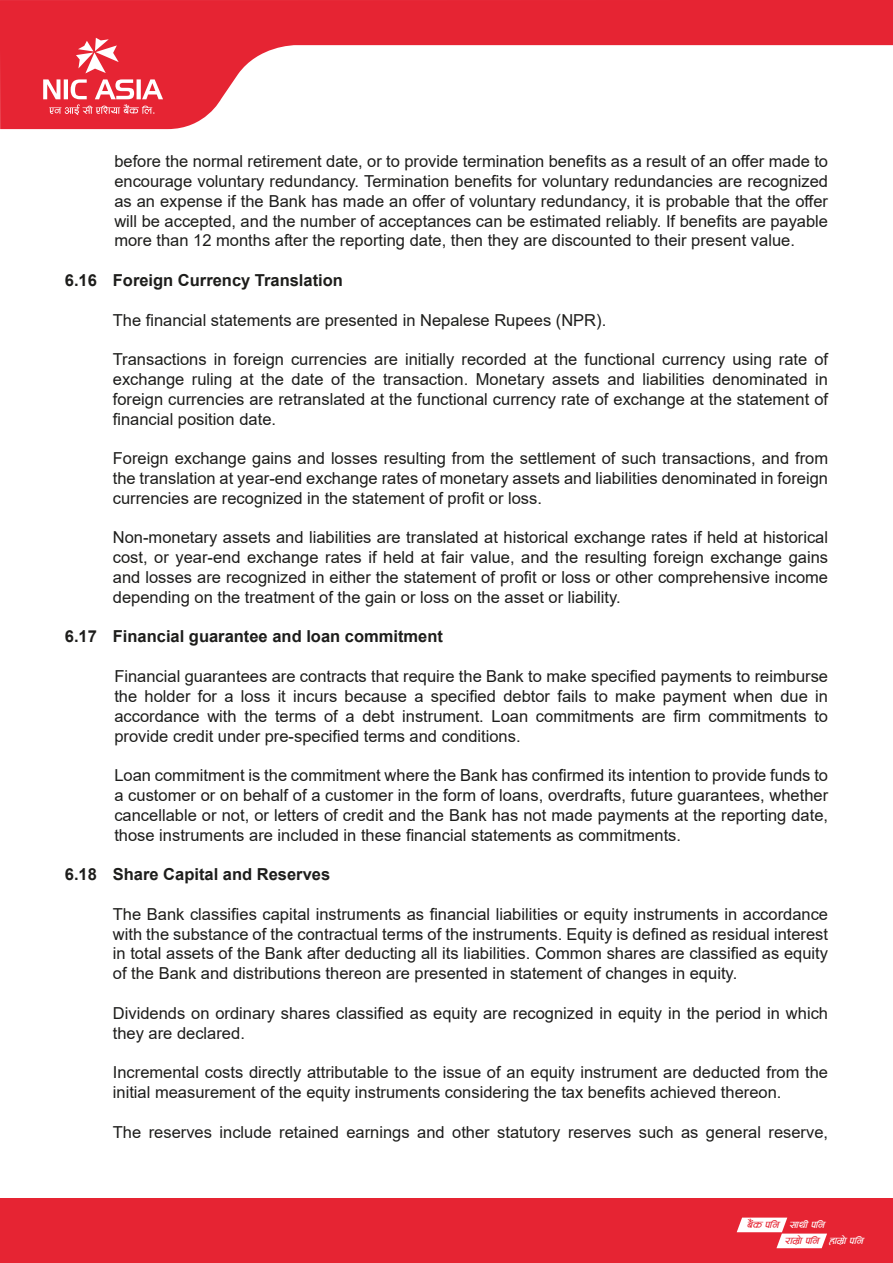
<style>
.page{position:relative;width:893px;height:1263px;background:#fff}
.page>*{position:absolute;margin:0;border:0;box-sizing:border-box;transform-origin:0 0}
.t1{font:16.5px/19.8px "Arial";color:#1d1d1b;text-align:justify}
.t2{font:700 16.5px "Arial";color:#1d1d1b}
.t3{font:italic 12.75px/16px "Aakriti";color:#e62433}
.s1{color:#fff}
</style>
<div class="page">
<svg style="left:0;top:0;width:893px;height:129px"></svg>
<svg style="left:43px;top:38px;width:120px;height:77px;background:#eb505c"></svg>
<div style="left:0;top:1199px;width:893px;height:64px;background:#e62433"></div>
<svg style="left:737px;top:1217px;width:90px;height:31px"></svg>
<p class="t1" style="left:114px;top:151px;width:715px">before the normal retirement date, or to provide termination benefits as a result of an offer made to encourage voluntary redundancy. Termination benefits for voluntary redundancies are recognized as an expense if the Bank has made an offer of voluntary redundancy, it is probable that the offer will be accepted, and the number of acceptances can be estimated reliably. If benefits are payable more than 12 months after the reporting date, then they are discounted to their present value.</p>
<p class="t2" style="left:65px;top:269px;width:280px">6.16 Foreign Currency Translation</p>
<p class="t1" style="left:113px;top:310px;width:495px">The financial statements are presented in Nepalese Rupees (NPR).</p>
<p class="t1" style="left:113px;top:349px;width:717px">Transactions in foreign currencies are initially recorded at the functional currency using rate of exchange ruling at the date of the transaction. Monetary assets and liabilities denominated in foreign currencies are retranslated at the functional currency rate of exchange at the statement of financial position date.</p>
<p class="t1" style="left:113px;top:448px;width:717px">Foreign exchange gains and losses resulting from the settlement of such transactions, and from the translation at year-end exchange rates of monetary assets and liabilities denominated in foreign currencies are recognized in the statement of profit or loss.</p>
<p class="t1" style="left:113px;top:528px;width:717px">Non-monetary assets and liabilities are translated at historical exchange rates if held at historical cost, or year-end exchange rates if held at fair value, and the resulting foreign exchange gains and losses are recognized in either the statement of profit or loss or other comprehensive income depending on the treatment of the gain or loss on the asset or liability.</p>
<p class="t2" style="left:65px;top:625px;width:380px">6.17 Financial guarantee and loan commitment</p>
<p class="t1" style="left:114px;top:666px;width:715px">Financial guarantees are contracts that require the Bank to make specified payments to reimburse the holder for a loss it incurs because a specified debtor fails to make payment when due in accordance with the terms of a debt instrument. Loan commitments are firm commitments to provide credit under pre-specified terms and conditions.</p>
<p class="t1" style="left:114px;top:765px;width:715px">Loan commitment is the commitment where the Bank has confirmed its intention to provide funds to a customer or on behalf of a customer in the form of loans, overdrafts, future guarantees, whether cancellable or not, or letters of credit and the Bank has not made payments at the reporting date, those instruments are included in these financial statements as commitments.</p>
<p class="t2" style="left:65px;top:863px;width:267px">6.18 Share Capital and Reserves</p>
<p class="t1" style="left:113px;top:904px;width:717px">The Bank classifies capital instruments as financial liabilities or equity instruments in accordance with the substance of the contractual terms of the instruments. Equity is defined as residual interest in total assets of the Bank after deducting all its liabilities. Common shares are classified as equity of the Bank and distributions thereon are presented in statement of changes in equity.</p>
<p class="t1" style="left:113px;top:1003px;width:717px">Dividends on ordinary shares classified as equity are recognized in equity in the period in which they are declared.</p>
<p class="t1" style="left:113px;top:1062px;width:717px">Incremental costs directly attributable to the issue of an equity instrument are deducted from the initial measurement of the equity instruments considering the tax benefits achieved thereon.</p>
<p class="t1" style="left:113px;top:1122px;width:717px">The reserves include retained earnings and other statutory reserves such as general reserve,</p>
<p class="t3" style="left:785px;top:1216px;width:80px;text-indent:-38px">a}+s klg <span class="s1">;fyL klg<br></span>/fd|f]klg <span class="s1">xfd|f]klg</span></p>
</div>
